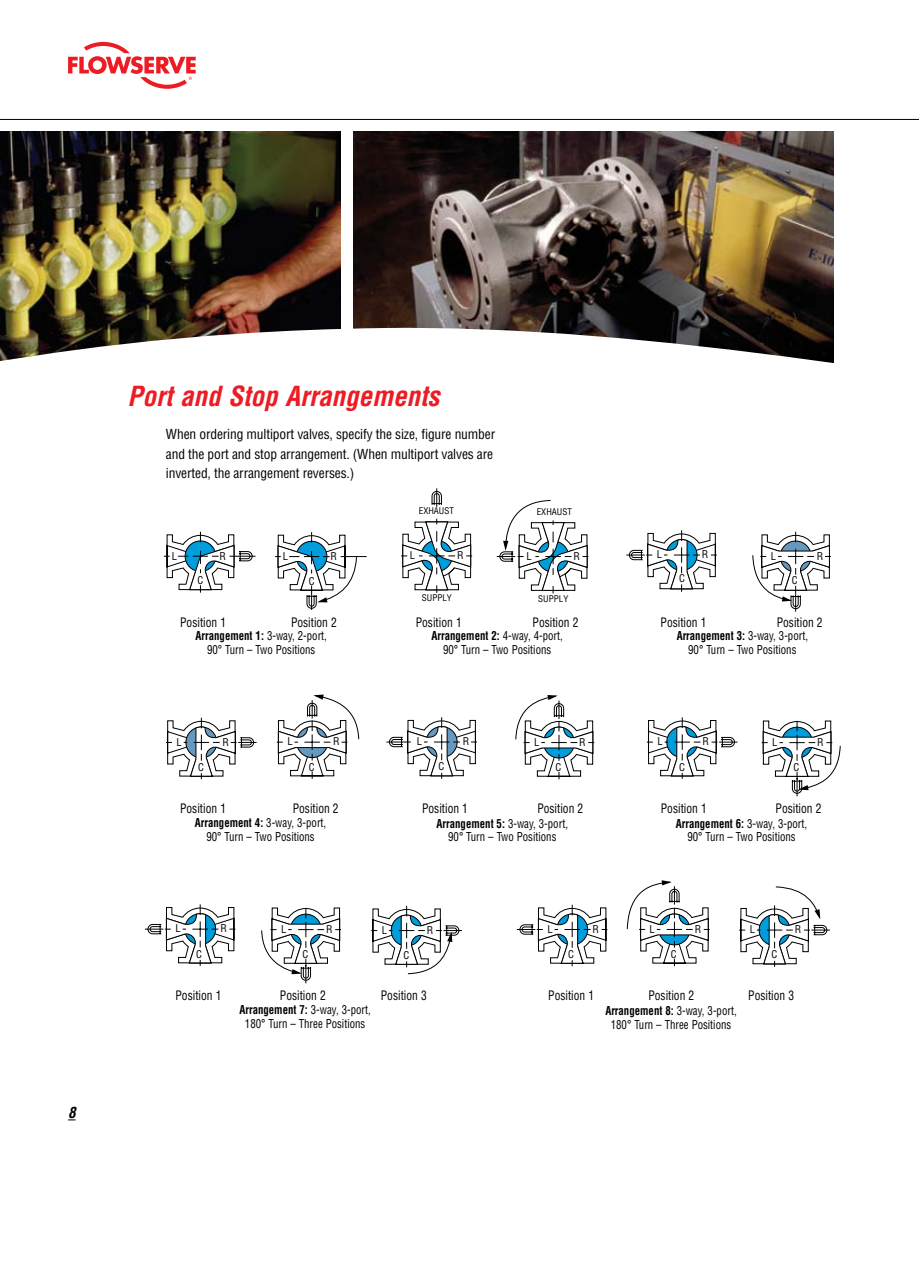
<style>
.page{position:relative;width:919px;height:1263px;background:#fff}
.page>*{position:absolute;margin:0;border:0;box-sizing:border-box;transform-origin:0 0}
.t1{font:italic 700 condensed 27px "Helvetica LT Std";color:#ed1c24}
.t2{font:condensed 13.5px/19.5px "Helvetica LT Std";letter-spacing:-.01em;color:#000}
.t3{font:condensed 12.75px "Helvetica LT Std";color:#000;scale:.9 1}
.t4{font:condensed 12px/13.5px "Helvetica LT Std";color:#000;text-align:center;scale:.9 1}
.t5{font:condensed 10.5px "Helvetica LT Std";color:#000}
.t6{font:condensed 9px "Helvetica LT Std";color:#000}
.s1{font-weight:700}
</style>
<div class="page">
<svg style="left:68px;top:42px;width:128px;height:47px"></svg>
<hr style="left:0;top:119px;width:918px;height:1px;background:#000">
<img style="left:0;top:132px;width:340px;height:192px">
<img style="left:353px;top:132px;width:480px;height:192px">
<svg style="left:0;top:324px;width:834px;height:40px"></svg>
<svg style="left:164px;top:532px;width:91px;height:61px"></svg>
<svg style="left:275px;top:532px;width:91px;height:78px"></svg>
<svg style="left:401px;top:488px;width:71px;height:105px"></svg>
<svg style="left:497px;top:500px;width:91px;height:93px"></svg>
<svg style="left:626px;top:530px;width:90px;height:62px"></svg>
<svg style="left:752px;top:532px;width:78px;height:80px"></svg>
<svg style="left:166px;top:718px;width:90px;height:61px"></svg>
<svg style="left:277px;top:694px;width:82px;height:85px"></svg>
<svg style="left:386px;top:717px;width:91px;height:62px"></svg>
<svg style="left:515px;top:695px;width:79px;height:84px"></svg>
<svg style="left:646px;top:717px;width:91px;height:62px"></svg>
<svg style="left:761px;top:721px;width:79px;height:75px"></svg>
<svg style="left:145px;top:904px;width:90px;height:62px"></svg>
<svg style="left:261px;top:908px;width:80px;height:75px"></svg>
<svg style="left:371px;top:906px;width:91px;height:68px"></svg>
<svg style="left:517px;top:905px;width:90px;height:61px"></svg>
<svg style="left:739px;top:886px;width:90px;height:81px"></svg>
<svg style="left:627px;top:880px;width:82px;height:86px"></svg>
<h1 class="t1" style="left:128px;top:380px;width:313px">Port and Stop Arrangements</h1>
<p class="t2" style="left:166px;top:424px;width:331px">When ordering multiport valves, specify the size, figure number and the port and stop arrangement. (When multiport valves are inverted, the arrangement reverses.)</p>
<p class="t6" style="left:419px;top:505px;width:37px">EXHAUST</p>
<p class="t6" style="left:536px;top:506px;width:37px">EXHAUST</p>
<p class="t5" style="left:172px;top:549px;width:7px">L</p>
<p class="t5" style="left:219px;top:549px;width:8px">R</p>
<p class="t5" style="left:197px;top:574px;width:7px">C</p>
<p class="t5" style="left:283px;top:549px;width:7px">L</p>
<p class="t5" style="left:330px;top:549px;width:8px">R</p>
<p class="t5" style="left:309px;top:574px;width:7px">C</p>
<p class="t3" style="left:180px;top:614px;width:52px">Position 1</p>
<p class="t3" style="left:291px;top:614px;width:52px">Position 2</p>
<p class="t4" style="left:196px;top:629px;width:147px"><span class="s1">Arrangement 1:</span> 3-way, 2-port,<br>90° Turn – Two Positions</p>
<p class="t5" style="left:410px;top:549px;width:7px">L</p>
<p class="t5" style="left:457px;top:549px;width:8px">R</p>
<p class="t6" style="left:422px;top:592px;width:32px">SUPPLY</p>
<p class="t5" style="left:526px;top:549px;width:7px">L</p>
<p class="t5" style="left:573px;top:549px;width:8px">R</p>
<p class="t6" style="left:538px;top:593px;width:32px">SUPPLY</p>
<p class="t3" style="left:416px;top:614px;width:52px">Position 1</p>
<p class="t3" style="left:532px;top:614px;width:52px">Position 2</p>
<p class="t4" style="left:431px;top:629px;width:147px"><span class="s1">Arrangement 2:</span> 4-way, 4-port,<br>90° Turn – Two Positions</p>
<p class="t5" style="left:656px;top:548px;width:7px">L</p>
<p class="t5" style="left:701px;top:548px;width:8px">R</p>
<p class="t5" style="left:679px;top:572px;width:7px">C</p>
<p class="t3" style="left:660px;top:614px;width:52px">Position 1</p>
<p class="t3" style="left:776px;top:614px;width:52px">Position 2</p>
<p class="t4" style="left:676px;top:629px;width:147px"><span class="s1">Arrangement 3:</span> 3-way, 3-port,<br>90° Turn – Two Positions</p>
<p class="t5" style="left:770px;top:549px;width:7px">L</p>
<p class="t5" style="left:816px;top:549px;width:8px">R</p>
<p class="t5" style="left:791px;top:573px;width:7px">C</p>
<p class="t5" style="left:176px;top:735px;width:7px">L</p>
<p class="t5" style="left:222px;top:735px;width:8px">R</p>
<p class="t5" style="left:198px;top:760px;width:7px">C</p>
<p class="t5" style="left:287px;top:735px;width:7px">L</p>
<p class="t5" style="left:333px;top:735px;width:8px">R</p>
<p class="t5" style="left:309px;top:760px;width:7px">C</p>
<p class="t5" style="left:417px;top:735px;width:7px">L</p>
<p class="t5" style="left:463px;top:735px;width:8px">R</p>
<p class="t5" style="left:438px;top:760px;width:7px">C</p>
<p class="t5" style="left:534px;top:735px;width:7px">L</p>
<p class="t5" style="left:579px;top:735px;width:8px">R</p>
<p class="t5" style="left:555px;top:760px;width:7px">C</p>
<p class="t5" style="left:657px;top:735px;width:7px">L</p>
<p class="t5" style="left:702px;top:735px;width:8px">R</p>
<p class="t5" style="left:679px;top:760px;width:7px">C</p>
<p class="t5" style="left:772px;top:735px;width:7px">L</p>
<p class="t5" style="left:817px;top:735px;width:8px">R</p>
<p class="t5" style="left:793px;top:761px;width:7px">C</p>
<p class="t3" style="left:180px;top:800px;width:52px">Position 1</p>
<p class="t3" style="left:293px;top:800px;width:52px">Position 2</p>
<p class="t4" style="left:195px;top:816px;width:147px"><span class="s1">Arrangement 4:</span> 3-way, 3-port,<br>90° Turn – Two Positions</p>
<p class="t3" style="left:422px;top:800px;width:52px">Position 1</p>
<p class="t3" style="left:537px;top:800px;width:52px">Position 2</p>
<p class="t4" style="left:436px;top:817px;width:147px"><span class="s1">Arrangement 5:</span> 3-way, 3-port,<br>90° Turn – Two Positions</p>
<p class="t3" style="left:661px;top:800px;width:52px">Position 1</p>
<p class="t3" style="left:775px;top:800px;width:52px">Position 2</p>
<p class="t4" style="left:675px;top:817px;width:147px"><span class="s1">Arrangement 6:</span> 3-way, 3-port,<br>90° Turn – Two Positions</p>
<p class="t5" style="left:175px;top:922px;width:7px">L</p>
<p class="t5" style="left:220px;top:922px;width:8px">R</p>
<p class="t5" style="left:196px;top:947px;width:7px">C</p>
<p class="t5" style="left:281px;top:922px;width:7px">L</p>
<p class="t5" style="left:326px;top:922px;width:8px">R</p>
<p class="t5" style="left:302px;top:948px;width:7px">C</p>
<p class="t5" style="left:382px;top:923px;width:7px">L</p>
<p class="t5" style="left:427px;top:923px;width:8px">R</p>
<p class="t5" style="left:403px;top:948px;width:7px">C</p>
<p class="t5" style="left:547px;top:922px;width:7px">L</p>
<p class="t5" style="left:592px;top:922px;width:8px">R</p>
<p class="t5" style="left:568px;top:947px;width:7px">C</p>
<p class="t5" style="left:649px;top:922px;width:7px">L</p>
<p class="t5" style="left:694px;top:922px;width:8px">R</p>
<p class="t5" style="left:671px;top:947px;width:7px">C</p>
<p class="t5" style="left:749px;top:923px;width:7px">L</p>
<p class="t5" style="left:794px;top:923px;width:8px">R</p>
<p class="t5" style="left:771px;top:948px;width:7px">C</p>
<p class="t3" style="left:176px;top:987px;width:52px">Position 1</p>
<p class="t3" style="left:280px;top:987px;width:52px">Position 2</p>
<p class="t3" style="left:381px;top:987px;width:52px">Position 3</p>
<p class="t4" style="left:239px;top:1003px;width:147px"><span class="s1">Arrangement 7:</span> 3-way, 3-port,<br>180° Turn – Three Positions</p>
<p class="t3" style="left:548px;top:987px;width:52px">Position 1</p>
<p class="t3" style="left:648px;top:987px;width:52px">Position 2</p>
<p class="t3" style="left:748px;top:987px;width:52px">Position 3</p>
<p class="t4" style="left:605px;top:1004px;width:147px"><span class="s1">Arrangement 8:</span> 3-way, 3-port,<br>180° Turn – Three Positions</p>
</div>
